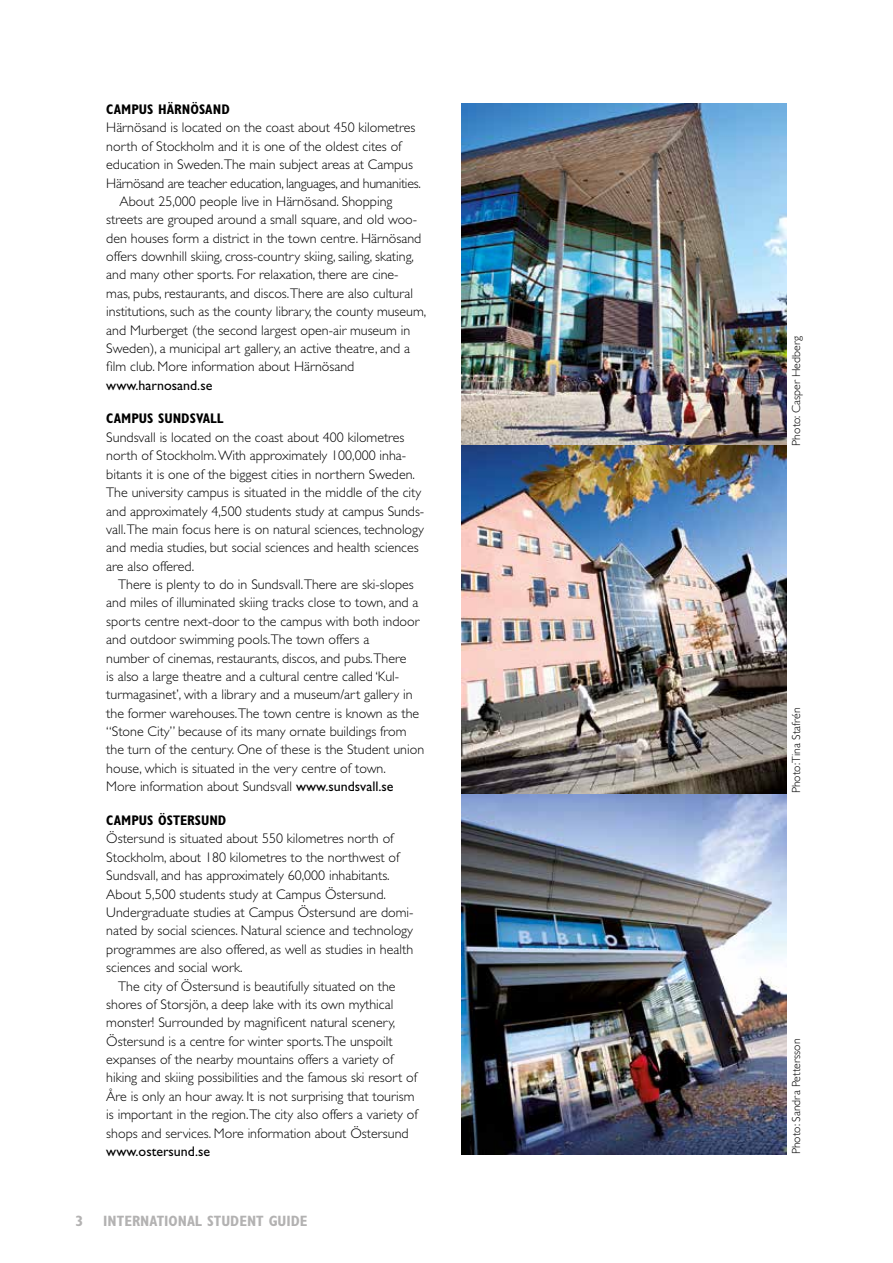
<style>
.page{position:relative;width:893px;height:1263px;background:#fff}
.page>*{position:absolute;margin:0;border:0;box-sizing:border-box;transform-origin:0 0}
.t1{font:700 condensed 15px "Gill Sans Std";color:#b3b2b2}
.t2{font:300 13.95px/18.5px "Gill Sans Std";color:#000}
.t3{font:300 13.95px "Gill Sans Std";letter-spacing:-.02em;color:#000}
.t4{font:700 condensed 13.95px "Gill Sans Std";color:#000}
.t5{font:13.95px "Gill Sans Std";color:#000}
.t6{font:300 11.7px "Gill Sans Std";color:#000}
.s1{font-weight:400}
</style>
<div class="page">
<img style="left:462px;top:103px;width:325px;height:1051px">
<p class="t4" style="left:106px;top:101px;width:125px">CAMPUS HÄRNÖSAND</p>
<p class="t2" style="left:106px;top:119px;width:311px">Härnösand is located on the coast about 450 kilometres</p>
<p class="t2" style="left:106px;top:137px;width:297px">north of Stockholm and it is one of the oldest cites of</p>
<p class="t2" style="left:106px;top:155px;width:308px">education in Sweden.The main subject areas at Campus</p>
<p class="t3" style="left:106px;top:175px;width:316px">Härnösand are teacher education, languages, and humanities.</p>
<p class="t2" style="left:119px;top:192px;width:275px">About 25,000 people live in Härnösand. Shopping</p>
<p class="t2" style="left:106px;top:211px;width:312px">streets are grouped around a small square, and old woo-</p>
<p class="t2" style="left:106px;top:229px;width:317px">den houses form a district in the town centre. Härnösand</p>
<p class="t2" style="left:106px;top:247px;width:309px">offers downhill skiing, cross-country skiing, sailing, skating,</p>
<p class="t2" style="left:106px;top:266px;width:294px">and many other sports. For relaxation, there are cine-</p>
<p class="t2" style="left:106px;top:284px;width:308px">mas, pubs, restaurants, and discos.There are also cultural</p>
<p class="t2" style="left:106px;top:302px;width:321px">institutions, such as the county library, the county museum,</p>
<p class="t2" style="left:106px;top:321px;width:305px">and Murberget (the second largest open-air museum in</p>
<p class="t2" style="left:106px;top:339px;width:305px">Sweden), a municipal art gallery, an active theatre, and a</p>
<p class="t2" style="left:106px;top:358px;width:250px">film club. More information about Härnösand</p>
<p class="t5" style="left:106px;top:377px;width:108px">www.harnosand.se</p>
<p class="t4" style="left:106px;top:410px;width:119px">CAMPUS SUNDSVALL</p>
<p class="t2" style="left:106px;top:428px;width:320px">Sundsvall is located on the coast about 400 kilometres north of Stockholm. With approximately 100,000 inha&shy;bitants it is one of the biggest cities in northern Sweden.<br>The university campus is situated in the middle of the city and approximately 4,500 students study at campus Sunds&shy;vall.The main focus here is on natural sciences, technology and media studies, but social sciences and health sciences are also offered.</p>
<p class="t2" style="left:106px;top:575px;width:319px;text-indent:12px">There is plenty to do in Sundsvall.There are ski-slopes and miles of illuminated skiing tracks close to town, and a sports centre next-door to the campus with both indoor and outdoor swimming pools.The town offers a<br>number of cinemas, restaurants, discos, and pubs.There<br>is also a large theatre and a cultural centre called ‘Kul&shy;turmagasinet’, with a library and a museum/art gallery in the former warehouses.The town centre is known as the “Stone City” because of its many ornate buildings from the turn of the century. One of these is the Student union house, which is situated in the very centre of town.<br>More information about Sundsvall <span class="s1">www.sundsvall.se</span></p>
<p class="t4" style="left:106px;top:812px;width:122px">CAMPUS ÖSTERSUND</p>
<p class="t2" style="left:106px;top:830px;width:309px">Östersund is situated about 550 kilometres north of Stockholm, about 180 kilometres to the northwest of Sundsvall, and has approximately 60,000 inhabitants.<br>About 5,500 students study at Campus Östersund.<br>Undergraduate studies at Campus Östersund are domi&shy;nated by social sciences. Natural science and technology programmes are also offered, as well as studies in health sciences and social work.</p>
<p class="t2" style="left:106px;top:977px;width:313px;text-indent:12px">The city of Östersund is beautifully situated on the shores of Storsjön, a deep lake with its own mythical monster! Surrounded by magnificent natural scenery, Östersund is a centre for winter sports.The unspoilt expanses of the nearby mountains offers a variety of hiking and skiing possibilities and the famous ski resort of Åre is only an hour away. It is not surprising that tourism is important in the region.The city also offers a variety of shops and services. More information about Östersund</p>
<p class="t5" style="left:106px;top:1143px;width:105px">www.ostersund.se</p>
<p class="t1" style="left:75px;top:1212px;width:9px">3</p>
<p class="t1" style="left:103px;top:1212px;width:206px">INTERNATIONAL STUDENT GUIDE</p>
<p class="t6" style="left:790px;top:446px;width:111px;rotate:-90deg">Photo: Casper Hedberg</p>
<p class="t6" style="left:790px;top:793px;width:88px;rotate:-90deg">Photo:Tina Stafrén</p>
<p class="t6" style="left:790px;top:1154px;width:117px;rotate:-90deg">Photo: Sandra Pettersson</p>
</div>
